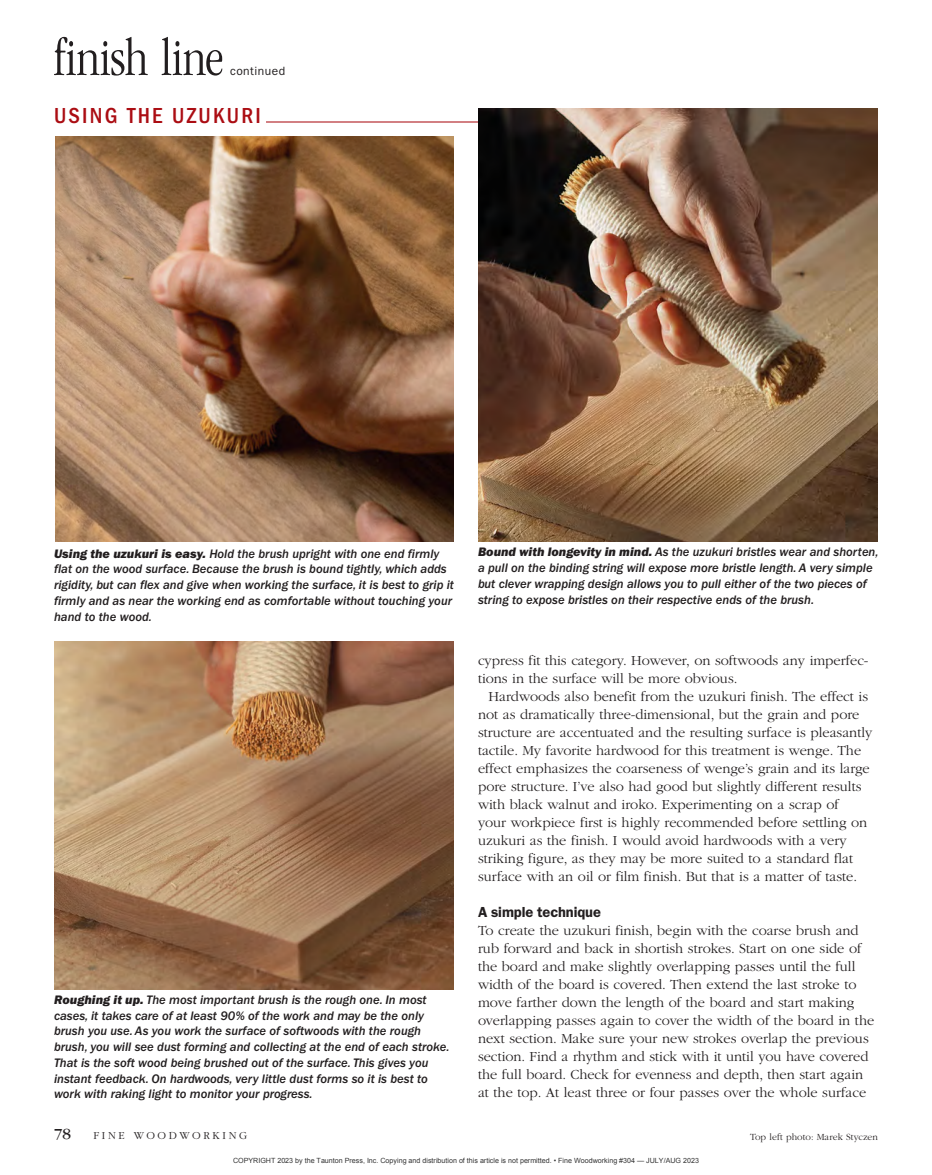
<style>
.page{position:relative;width:932px;height:1175px;background:#fff}
.page>*{position:absolute;margin:0;border:0;box-sizing:border-box;transform-origin:0 0}
.t1{font:300 condensed 53.7px "ITC Garamond Std";letter-spacing:-.015em;color:#221e1f}
.t2{font:500 condensed 22.5px "ITC Franklin Gothic Std";letter-spacing:.1em;color:#ab0d13}
.t3{font:16.05px "ITC Garamond Std";color:#221e1f}
.t4{font:600 14.7px "ITC Franklin Gothic Std";letter-spacing:-.005em;color:#221e1f}
.t5{font:300 14.4px/18px "ITC Garamond Std";color:#221e1f}
.t6{font:12.75px/15.8px "ITC Franklin Gothic Std Med It";color:#221e1f}
.t7{font:12px "ITC Franklin Gothic Std";letter-spacing:.04em;color:#221e1f}
.t8{font:300 11.1px "ITC Garamond Std";letter-spacing:.24em;color:#221e1f}
.t9{font:300 9.75px "ITC Garamond Std";letter-spacing:.005em;color:#221e1f}
.t10{font:7.2px "Arial";color:rgb(0 0 0/.8)}
.s1{font-family:"ITC Franklin Gothic Std Hvy It"}
</style>
<div class="page">
<img style="left:56px;top:136px;width:398px;height:405px">
<img style="left:54px;top:641px;width:400px;height:348px">
<hr style="left:266px;top:121px;width:282px;height:1px;background:#ab0d13">
<img style="left:478px;top:108px;width:400px;height:433px">
<h1 class="t1" style="left:54px;top:28px;width:171px">finish line</h1>
<p class="t7" style="left:230px;top:64px;width:57px">continued</p>
<p class="t2" style="left:54px;top:103px;width:208px">USING THE UZUKURI</p>
<p class="t6" style="left:54px;top:545px;width:401px"><span class="s1">Using the uzukuri is easy.</span> Hold the brush upright with one end firmly flat on the wood surface. Because the brush is bound tightly, which adds rigidity, but can flex and give when working the surface, it is best to grip it firmly and as near the working end as comfortable without touching your hand to the wood.</p>
<p class="t6" style="left:54px;top:991px;width:397px"><span class="s1">Roughing it up.</span> The most important brush is the rough one. In most cases, it takes care of at least 90% of the work and may be the only brush you use. As you work the surface of softwoods with the rough brush, you will see dust forming and collecting at the end of each stroke.<br>That is the soft wood being brushed out of the surface. This gives you instant feedback. On hardwoods, very little dust forms so it is best to work with raking light to monitor your progress.</p>
<p class="t6" style="left:478px;top:544px;width:402px"><span class="s1">Bound with longevity in mind.</span> As the uzukuri bristles wear and shorten, a pull on the binding string will expose more bristle length. A very simple but clever wrapping design allows you to pull either of the two pieces of string to expose bristles on their respective ends of the brush.</p>
<p class="t5" style="left:478px;top:651px;width:392px">cypress fit this category. However, on softwoods any imperfec-</p>
<p class="t5" style="left:478px;top:669px;width:261px">tions in the surface will be more obvious.</p>
<p class="t5" style="left:488px;top:687px;width:381px">Hardwoods also benefit from the uzukuri finish. The effect is</p>
<p class="t5" style="left:478px;top:705px;width:383px">not as dramatically three-dimensional, but the grain and pore</p>
<p class="t5" style="left:478px;top:723px;width:396px">structure are accentuated and the resulting surface is pleasantly</p>
<p class="t5" style="left:478px;top:741px;width:385px">tactile. My favorite hardwood for this treatment is wenge. The</p>
<p class="t5" style="left:478px;top:759px;width:393px">effect emphasizes the coarseness of wenge’s grain and its large</p>
<p class="t5" style="left:478px;top:777px;width:385px">pore structure. I’ve also had good but slightly different results</p>
<p class="t5" style="left:478px;top:795px;width:362px">with black walnut and iroko. Experimenting on a scrap of</p>
<p class="t5" style="left:478px;top:813px;width:391px">your workpiece first is highly recommended before settling on</p>
<p class="t5" style="left:478px;top:831px;width:370px">uzukuri as the finish. I would avoid hardwoods with a very</p>
<p class="t5" style="left:478px;top:849px;width:376px">striking figure, as they may be more suited to a standard flat</p>
<p class="t5" style="left:478px;top:867px;width:380px">surface with an oil or film finish. But that is a matter of taste.</p>
<p class="t4" style="left:478px;top:903px;width:124px">A simple technique</p>
<p class="t5" style="left:478px;top:921px;width:398px">To create the uzukuri finish, begin with the coarse brush and rub forward and back in shortish strokes. Start on one side of the board and make slightly overlapping passes until the full width of the board is covered. Then extend the last stroke to move farther down the length of the board and start making overlapping passes again to cover the width of the board in the next section. Make sure your new strokes overlap the previous section. Find a rhythm and stick with it until you have covered the full board. Check for evenness and depth, then start again at the top. At least three or four passes over the whole surface</p>
<p class="t3" style="left:54px;top:1124px;width:19px">78</p>
<p class="t8" style="left:93px;top:1129px;width:155px">FINE WOODWORKING</p>
<p class="t9" style="left:750px;top:1131px;width:129px">Top left photo: Marek Styczen</p>
<p class="t10" style="left:233px;top:1155px;width:467px">COPYRIGHT 2023 by the Taunton Press, Inc. Copying and distribution of this article is not permitted. • Fine Woodworking #304 — JULY/AUG 2023</p>
</div>
